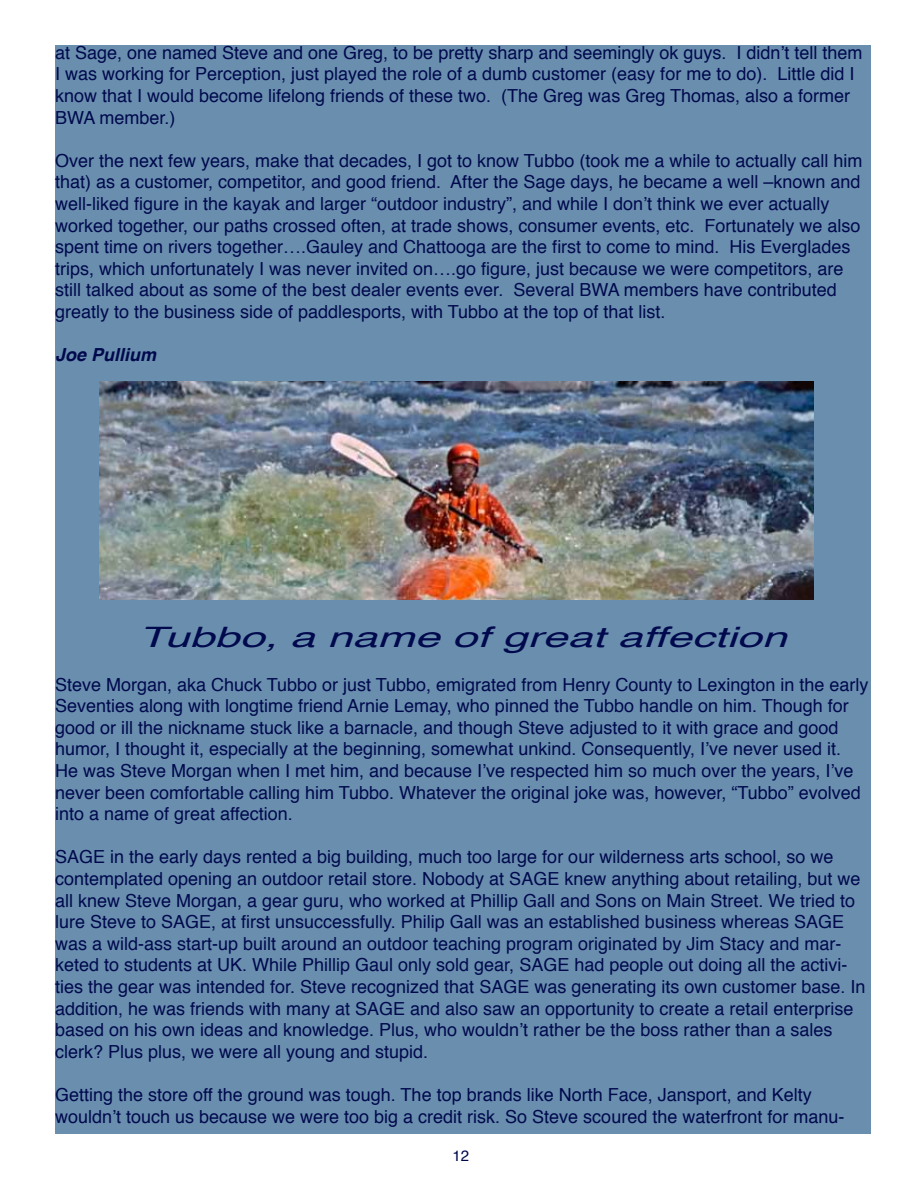
<style>
.page{position:relative;width:918px;height:1188px;background:#fff}
.page>*{position:absolute;margin:0;border:0;box-sizing:border-box;transform-origin:0 0}
.t1{font:italic 28.2px "Helvetica";color:#00094d;scale:1.6 1}
.t2{font:18px/21.6px "Helvetica";color:#00094d}
.t3{font:italic 700 18px "Helvetica";color:#00094d}
.t4{font:15px "Helvetica";color:#00094d}
</style>
<div class="page">
<div style="left:55px;top:45px;width:815px;height:1089px;background:#6a8fae"></div>
<img style="left:100px;top:382px;width:714px;height:218px">
<p class="t2" style="left:55px;top:42px;width:809px">at Sage, one named Steve and one Greg, to be pretty sharp and seemingly ok guys. I didn’t tell them I was working for Perception, just played the role of a dumb customer (easy for me to do). Little did I know that I would become lifelong friends of these two. (The Greg was Greg Thomas, also a former BWA member.)</p>
<p class="t2" style="left:55px;top:150px;width:809px">Over the next few years, make that decades, I got to know Tubbo (took me a while to actually call him that) as a customer, competitor, and good friend. After the Sage days, he became a well –known and well-liked figure in the kayak and larger “outdoor industry”, and while I don’t think we ever actually worked together, our paths crossed often, at trade shows, consumer events, etc. Fortunately we also spent time on rivers together….Gauley and Chattooga are the first to come to mind. His Everglades trips, which unfortunately I was never invited on….go figure, just because we were competitors, are still talked about as some of the best dealer events ever. Several BWA members have contributed greatly to the business side of paddlesports, with Tubbo at the top of that list.</p>
<p class="t3" style="left:55px;top:340px;width:103px">Joe Pullium</p>
<h1 class="t1" style="left:139px;top:615px;width:406px">Tubbo, a name of great affection</h1>
<p class="t2" style="left:55px;top:674px;width:815px">Steve Morgan, aka Chuck Tubbo or just Tubbo, emigrated from Henry County to Lexington in the early Seventies along with longtime friend Arnie Lemay, who pinned the Tubbo handle on him. Though for good or ill the nickname stuck like a barnacle, and though Steve adjusted to it with grace and good humor, I thought it, especially at the beginning, somewhat unkind. Consequently, I’ve never used it.<br>He was Steve Morgan when I met him, and because I’ve respected him so much over the years, I’ve never been comfortable calling him Tubbo. Whatever the original joke was, however, “Tubbo” evolved into a name of great affection.</p>
<p class="t2" style="left:55px;top:847px;width:812px">SAGE in the early days rented a big building, much too large for our wilderness arts school, so we contemplated opening an outdoor retail store. Nobody at SAGE knew anything about retailing, but we all knew Steve Morgan, a gear guru, who worked at Phillip Gall and Sons on Main Street. We tried to lure Steve to SAGE, at first unsuccessfully. Philip Gall was an established business whereas SAGE was a wild-ass start-up built around an outdoor teaching program originated by Jim Stacy and mar&shy;keted to students at UK. While Phillip Gaul only sold gear, SAGE had people out doing all the activi&shy;ties the gear was intended for. Steve recognized that SAGE was generating its own customer base. In addition, he was friends with many at SAGE and also saw an opportunity to create a retail enterprise based on his own ideas and knowledge. Plus, who wouldn’t rather be the boss rather than a sales clerk? Plus plus, we were all young and stupid.</p>
<p class="t2" style="left:55px;top:1084px;width:791px">Getting the store off the ground was tough. The top brands like North Face, Jansport, and Kelty wouldn’t touch us because we were too big a credit risk. So Steve scoured the waterfront for manu-</p>
<p class="t4" style="left:453px;top:1144px;width:18px">12</p>
</div>
